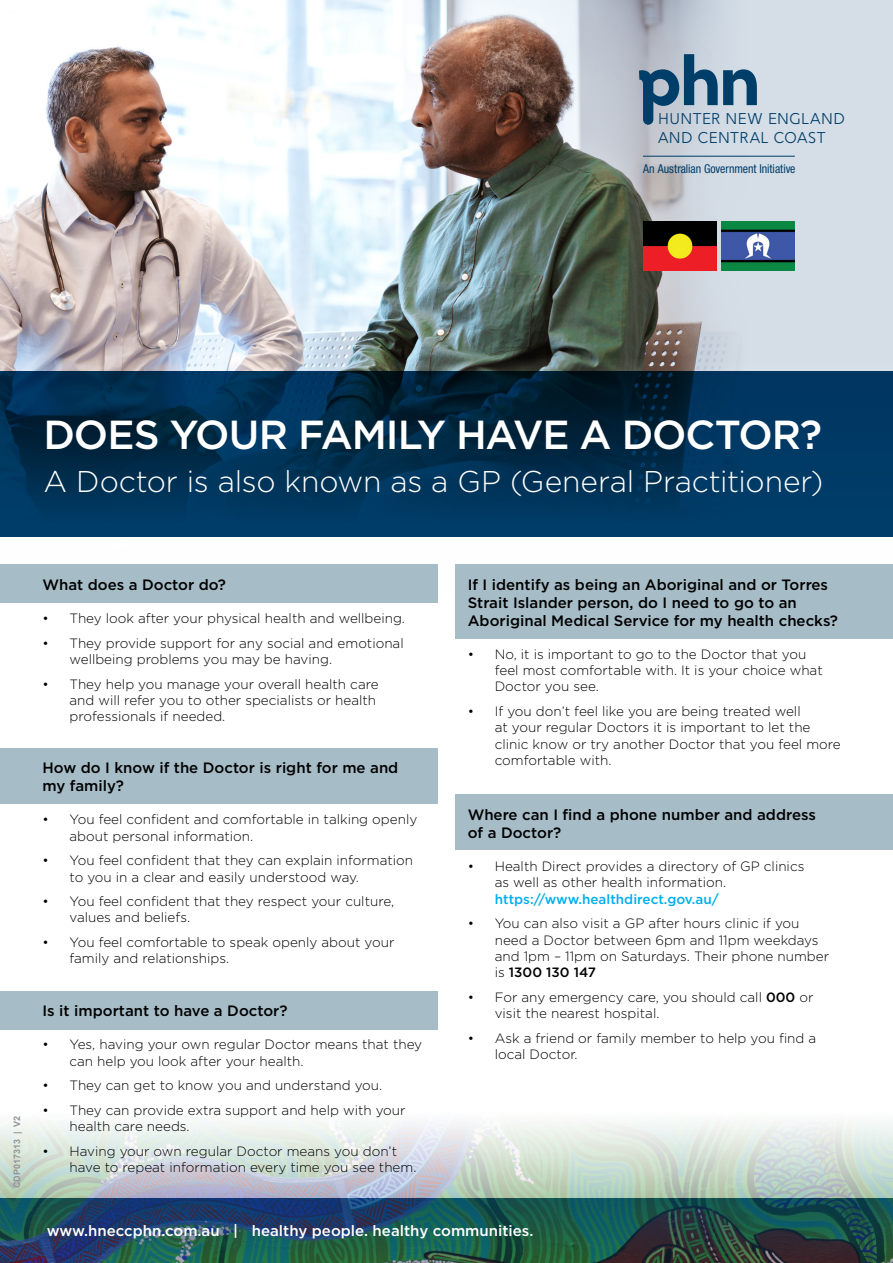
<style>
.page{position:relative;width:893px;height:1263px;background:#fff}
.page>*{position:absolute;margin:0;border:0;box-sizing:border-box;transform-origin:0 0}
.t1{font:500 40.5px "Gotham";letter-spacing:-.03em;color:#fff}
.t2{font:300 30px "Gotham";letter-spacing:-.005em;color:#fff}
.t3{font:15.6px/18.8px "Gentleman 500";letter-spacing:.03em;color:#003e6a}
.t4{font:500 15px/18px "Gotham";color:#000}
.t5{font:500 15px "Gotham";color:#fff}
.t6{font:300 13.5px/16.2px "Gotham";color:#000}
.t7{font:500 13.5px "Gotham";color:#00aeef}
.t8{font:condensed 12.15px "Helvetica Neue LT Std";color:#003e6a}
.t9{font:700 9px "Arial";color:#939598}
.s1{font-weight:500}
</style>
<div class="page">
<div style="left:0;top:0;width:893px;height:592px;background:#d5dee7"></div>
<img style="left:0;top:0;width:749px;height:592px">
<svg style="left:639px;top:54px;width:118px;height:71px"></svg>
<hr style="left:643px;top:156px;width:152px;height:1px;background:#003e6a">
<img style="left:0;top:794px;width:893px;height:469px">
<svg style="left:0;top:371px;width:893px;height:166px"></svg>
<div style="left:0;top:565px;width:438px;height:38px;background:#a6bcc6"></div>
<div style="left:0;top:748px;width:438px;height:55px;background:#a6bcc7"></div>
<div style="left:0;top:991px;width:438px;height:38px;background:#a6bcc7"></div>
<div style="left:455px;top:565px;width:438px;height:74px;background:#a6bcc7"></div>
<div style="left:455px;top:795px;width:438px;height:55px;background:#a6bcc7"></div>
<img style="left:643px;top:222px;width:74px;height:49px">
<img style="left:722px;top:222px;width:73px;height:49px">
<p class="t3" style="left:658px;top:110px;width:188px">HUNTER NEW ENGLAND<br>AND CENTRAL COAST</p>
<p class="t8" style="left:643px;top:161px;width:154px">An Australian Government Initiative</p>
<h1 class="t1" style="left:44px;top:408px;width:780px">DOES YOUR FAMILY HAVE A DOCTOR?</h1>
<h2 class="t2" style="left:44px;top:462px;width:781px">A Doctor is also known as a GP (General Practitioner)</h2>
<p class="t9" style="left:11px;top:1188px;width:74px;rotate:-90deg">CDP017313 | V2</p>
<p class="t4" style="left:43px;top:575px;width:185px">What does a Doctor do?</p>
<p class="t6" style="left:43px;top:610px;width:364px">• They look after your physical health and wellbeing.</p>
<p class="t6" style="left:70px;top:634px;width:336px;text-indent:-27px">• They provide support for any social and emotional wellbeing problems you may be having.</p>
<p class="t6" style="left:70px;top:675px;width:311px;text-indent:-27px">• They help you manage your overall health care and will refer you to other specialists or health professionals if needed.</p>
<p class="t4" style="left:43px;top:759px;width:357px">How do I know if the Doctor is right for me and my family?</p>
<p class="t6" style="left:70px;top:811px;width:349px;text-indent:-27px">• You feel confident and comfortable in talking openly about personal information.</p>
<p class="t6" style="left:70px;top:852px;width:345px;text-indent:-27px">• You feel confident that they can explain information to you in a clear and easily understood way.</p>
<p class="t6" style="left:70px;top:893px;width:326px;text-indent:-27px">• You feel confident that they respect your culture, values and beliefs.</p>
<p class="t6" style="left:70px;top:934px;width:326px;text-indent:-27px">• You feel comfortable to speak openly about your family and relationships.</p>
<p class="t4" style="left:43px;top:1002px;width:247px">Is it important to have a Doctor?</p>
<p class="t6" style="left:70px;top:1036px;width:354px;text-indent:-27px">• Yes, having your own regular Doctor means that they can help you look after your health.</p>
<p class="t6" style="left:43px;top:1077px;width:341px">• They can get to know you and understand you.</p>
<p class="t6" style="left:70px;top:1102px;width:338px;text-indent:-27px">• They can provide extra support and help with your health care needs.</p>
<p class="t6" style="left:70px;top:1143px;width:348px;text-indent:-27px">• Having your own regular Doctor means you don’t have to repeat information every time you see them.</p>
<p class="t4" style="left:468px;top:575px;width:372px">If I identify as being an Aboriginal and or Torres<br>Strait Islander person, do I need to go to an<br>Aboriginal Medical Service for my health checks?</p>
<p class="t6" style="left:495px;top:646px;width:329px;text-indent:-27px">• No, it is important to go to the Doctor that you feel most comfortable with. It is your choice what<br>Doctor you see.</p>
<p class="t6" style="left:495px;top:703px;width:348px;text-indent:-27px">• If you don’t feel like you are being treated well<br>at your regular Doctors it is important to let the clinic know or try another Doctor that you feel more comfortable with.</p>
<p class="t4" style="left:468px;top:805px;width:350px">Where can I find a phone number and address of a Doctor?</p>
<p class="t6" style="left:495px;top:858px;width:311px;text-indent:-27px">• Health Direct provides a directory of GP clinics as well as other health information.</p>
<p class="t7" style="left:495px;top:890px;width:226px">https://www.healthdirect.gov.au/</p>
<p class="t6" style="left:495px;top:915px;width:336px;text-indent:-27px">• You can also visit a GP after hours clinic if you need a Doctor between 6pm and 11pm weekdays and 1pm – 11pm on Saturdays. Their phone number is <span class="s1">1300 130 147</span></p>
<p class="t6" style="left:495px;top:988px;width:320px;text-indent:-27px">• For any emergency care, you should call <span class="s1">000</span> or visit the nearest hospital.</p>
<p class="t6" style="left:495px;top:1029px;width:323px;text-indent:-27px">• Ask a friend or family member to help you find a local Doctor.</p>
<p class="t5" style="left:47px;top:1221px;width:488px">www.hneccphn.com.au | healthy people. healthy communities.</p>
</div>
